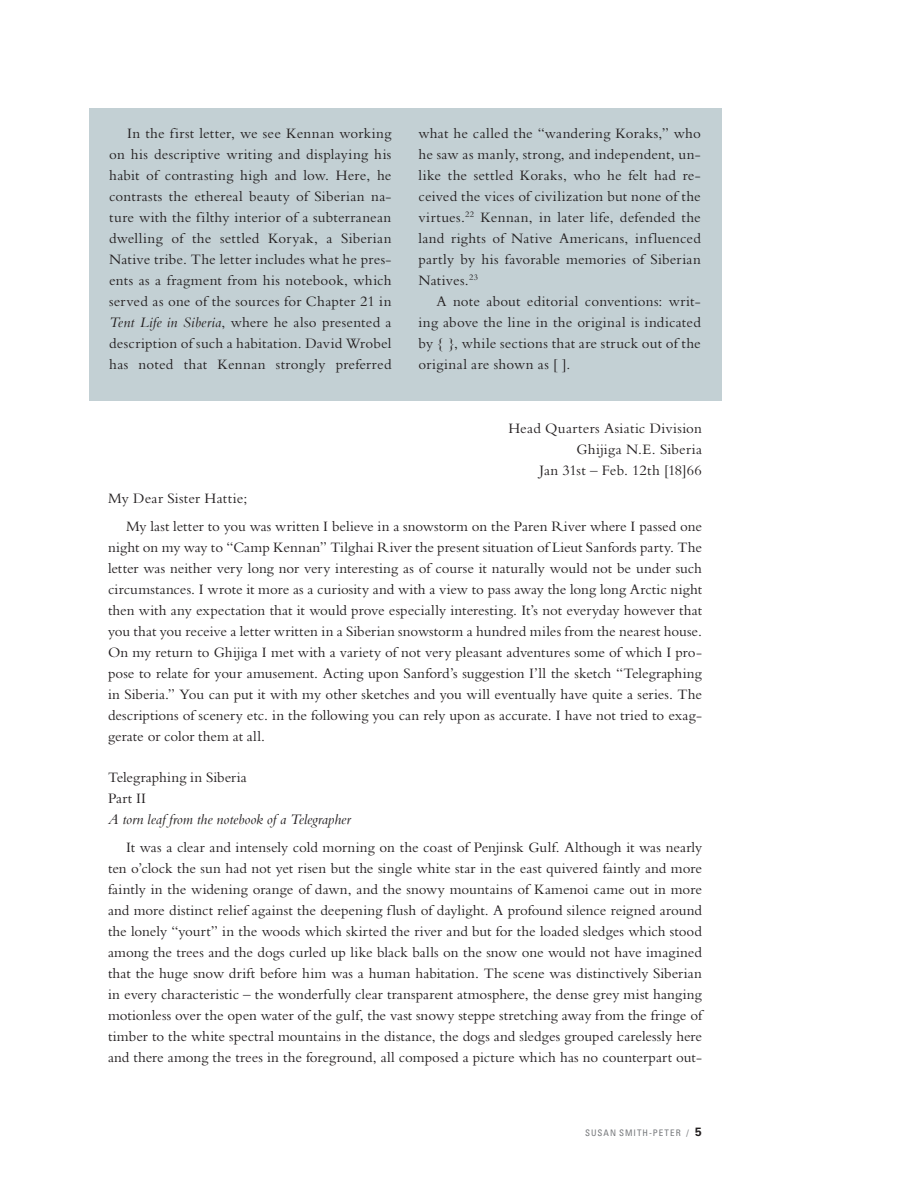
<style>
.page{position:relative;width:918px;height:1188px;background:#fff}
.page>*{position:absolute;margin:0;border:0;box-sizing:border-box;transform-origin:0 0}
.t1{font:15px/21px "Bembo";letter-spacing:.01em;color:#231f20;text-align:justify}
.t2{font:italic 15px "Bembo";color:#231f20}
.t3{font:condensed 9px "Univers LT Std";letter-spacing:.11em;color:#76787b}
.s1{font-style:italic}
.s2{font-weight:700;font-stretch:normal;font-size:12px;color:#231f20}
</style>
<div class="page">
<div style="left:89px;top:108px;width:632px;height:293px;background:#c3d0d4"></div>
<p class="t1" style="left:109px;top:123px;width:284px;text-indent:18px">In the first letter, we see Kennan working on his descriptive writing and displaying his habit of contrasting high and low. Here, he contrasts the ethereal beauty of Siberian na&shy;ture with the filthy interior of a subterranean dwelling of the settled Koryak, a Siberian Native tribe. The letter includes what he pres&shy;ents as a fragment from his notebook, which served as one of the sources for Chapter 21 in <span class="s1">Tent Life in Siberia</span>, where he also presented a description of such a habitation. David Wrobel has noted that Kennan strongly preferred</p>
<p class="t1" style="left:418px;top:123px;width:284px">what he called the “wandering Koraks,” who he saw as manly, strong, and independent, un&shy;like the settled Koraks, who he felt had re&shy;ceived the vices of civilization but none of the virtues.<sup>22</sup> Kennan, in later life, defended the land rights of Native Americans, influenced partly by his favorable memories of Siberian Natives.<sup>23</sup></p>
<p class="t1" style="left:419px;top:291px;width:284px;text-indent:18px">A note about editorial conventions: writ&shy;ing above the line in the original is indicated by { }, while sections that are struck out of the original are shown as [ ].</p>
<p class="t1" style="left:508px;top:418px;width:195px;text-align:right">Head Quarters Asiatic Division<br>Ghijiga N.E. Siberia<br>Jan 31st – Feb. 12th [18]66</p>
<p class="t1" style="left:126px;top:484px;width:578px;line-height:27.8px;text-indent:-18px">My Dear Sister Hattie;<br>My last letter to you was written I believe in a snowstorm on the Paren River where I passed one</p>
<p class="t1" style="left:108px;top:536px;width:596px">night on my way to “Camp Kennan” Tilghai River the present situation of Lieut Sanfords party. The letter was neither very long nor very interesting as of course it naturally would not be under such circumstances. I wrote it more as a curiosity and with a view to pass away the long long Arctic night then with any expectation that it would prove especially interesting. It’s not everyday however that you that you receive a letter written in a Siberian snowstorm a hundred miles from the nearest house.<br>On my return to Ghijiga I met with a variety of not very pleasant adventures some of which I pro&shy;pose to relate for your amusement. Acting upon Sanford’s suggestion I’ll the sketch “Telegraphing in Siberia.” You can put it with my other sketches and you will eventually have quite a series. The descriptions of scenery etc. in the following you can rely upon as accurate. I have not tried to exag&shy;gerate or color them at all.</p>
<p class="t1" style="left:108px;top:767px;width:140px">Telegraphing in Siberia<br>Part II</p>
<p class="t2" style="left:108px;top:810px;width:244px">A torn leaf from the notebook of a Telegrapher</p>
<p class="t1" style="left:108px;top:836px;width:596px;text-indent:18px">It was a clear and intensely cold morning on the coast of Penjinsk Gulf. Although it was nearly ten o’clock the sun had not yet risen but the single white star in the east quivered faintly and more faintly in the widening orange of dawn, and the snowy mountains of Kamenoi came out in more and more distinct relief against the deepening flush of daylight. A profound silence reigned around the lonely “yourt” in the woods which skirted the river and but for the loaded sledges which stood among the trees and the dogs curled up like black balls on the snow one would not have imagined that the huge snow drift before him was a human habitation. The scene was distinctively Siberian in every characteristic – the wonderfully clear transparent atmosphere, the dense grey mist hanging motionless over the open water of the gulf, the vast snowy steppe stretching away from the fringe of timber to the white spectral mountains in the distance, the dogs and sledges grouped carelessly here and there among the trees in the foreground, all composed a picture which has no counterpart out-</p>
<p class="t3" style="left:585px;top:1127px;width:118px">SUSAN SMITH-PETER / <span class="s2">5</span></p>
</div>
